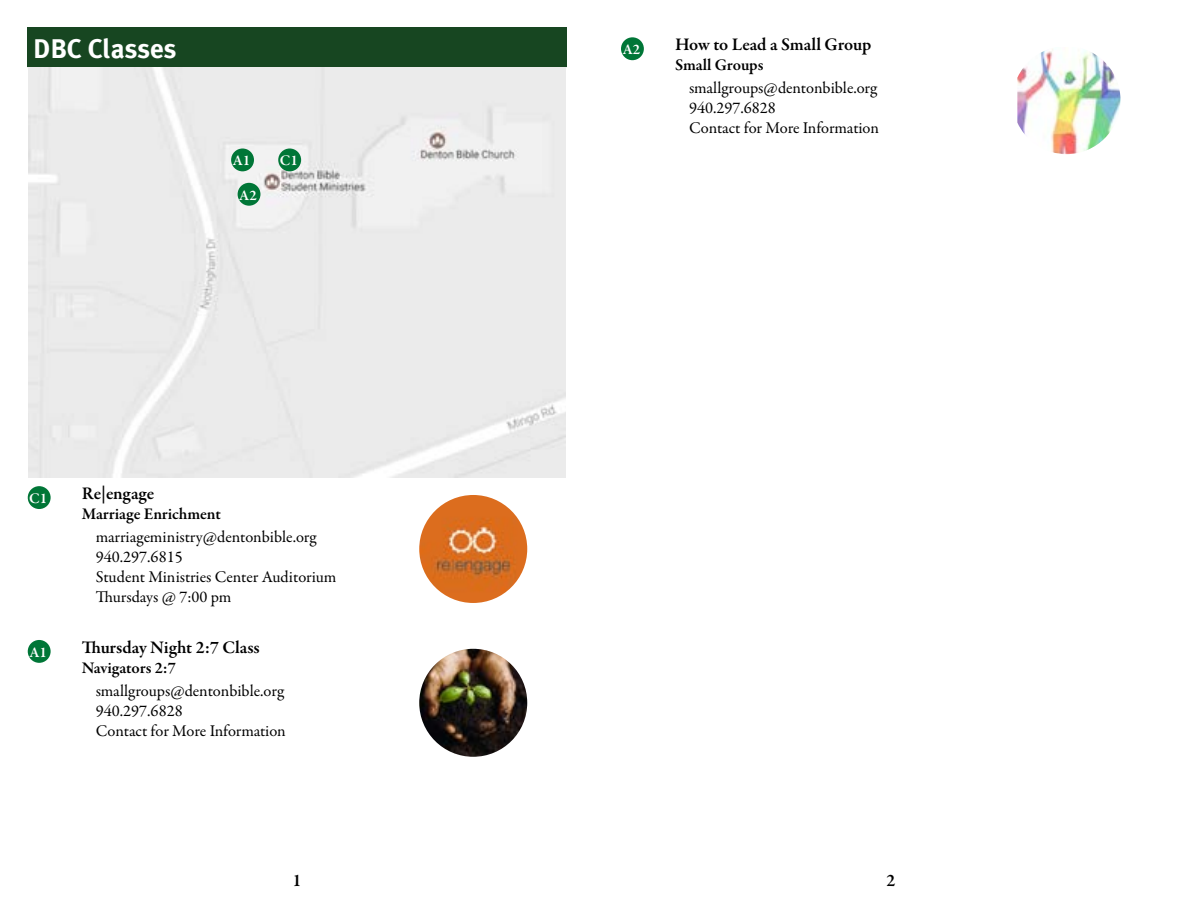
<style>
.page{position:relative;width:1188px;height:918px;background:#fff}
.page>*{position:absolute;margin:0;border:0;box-sizing:border-box;transform-origin:0 0}
.t1{font:700 27px "Meta Plus";color:#fff}
.t2{font:600 18px "Garamond Premr Pro";color:#000}
.t3{font:16.5px/19.8px "Garamond Premr Pro";color:#000}
.t4{font:600 16.5px "Garamond Premr Pro";letter-spacing:-.005em;color:#000}
.t5{font:600 15px "Garamond Premr Pro";color:#fff}
</style>
<div class="page">
<div style="left:28px;top:28px;width:538px;height:38px;background:#174621"></div>
<div style="left:27px;top:27px;width:540px;height:40px;border:2px solid #174621"></div>
<img style="left:419px;top:495px;width:108px;height:108px;border-radius:54px">
<div style="left:28px;top:486px;width:23px;height:23px;background:#007637;border-radius:50%"></div>
<img style="left:419px;top:649px;width:108px;height:108px;border-radius:54px">
<div style="left:28px;top:640px;width:23px;height:23px;background:#007637;border-radius:50%"></div>
<div style="left:28px;top:67px;width:538px;height:411px;background:#ebebeb"></div>
<div style="left:278px;top:149px;width:23px;height:22px;background:#007637;border-radius:50%"></div>
<div style="left:231px;top:149px;width:23px;height:22px;background:#007637;border-radius:50%"></div>
<div style="left:238px;top:183px;width:22px;height:23px;background:#007637;border-radius:50%"></div>
<img style="left:1017px;top:49px;width:103px;height:105px">
<div style="left:621px;top:37px;width:23px;height:23px;background:#007637;border-radius:50%"></div>
<h1 class="t1" style="left:33px;top:33px;width:145px">DBC Classes</h1>
<p class="t5" style="left:233px;top:152px;width:19px">A1</p>
<p class="t5" style="left:280px;top:152px;width:20px">C1</p>
<p class="t5" style="left:239px;top:186px;width:19px">A2</p>
<p class="t5" style="left:29px;top:489px;width:20px">C1</p>
<p class="t5" style="left:29px;top:643px;width:19px">A1</p>
<p class="t2" style="left:82px;top:483px;width:74px">Re|engage</p>
<p class="t4" style="left:82px;top:504px;width:141px">Marriage Enrichment</p>
<p class="t3" style="left:96px;top:528px;width:242px">marriageministry@dentonbible.org<br>940.297.6815<br>Student Ministries Center Auditorium<br>Thursdays @ 7:00 pm</p>
<p class="t2" style="left:82px;top:636px;width:179px">Thursday Night 2:7 Class</p>
<p class="t4" style="left:82px;top:658px;width:96px">Navigators 2:7</p>
<p class="t3" style="left:96px;top:681px;width:192px">smallgroups@dentonbible.org<br>940.297.6828<br>Contact for More Information</p>
<p class="t5" style="left:623px;top:40px;width:19px">A2</p>
<p class="t2" style="left:675px;top:34px;width:198px">How to Lead a Small Group</p>
<p class="t4" style="left:675px;top:55px;width:90px">Small Groups</p>
<p class="t3" style="left:689px;top:79px;width:192px">smallgroups@dentonbible.org<br>940.297.6828<br>Contact for More Information</p>
<p class="t2" style="left:293px;top:869px;width:10px">1</p>
<p class="t2" style="left:887px;top:869px;width:10px">2</p>
</div>
